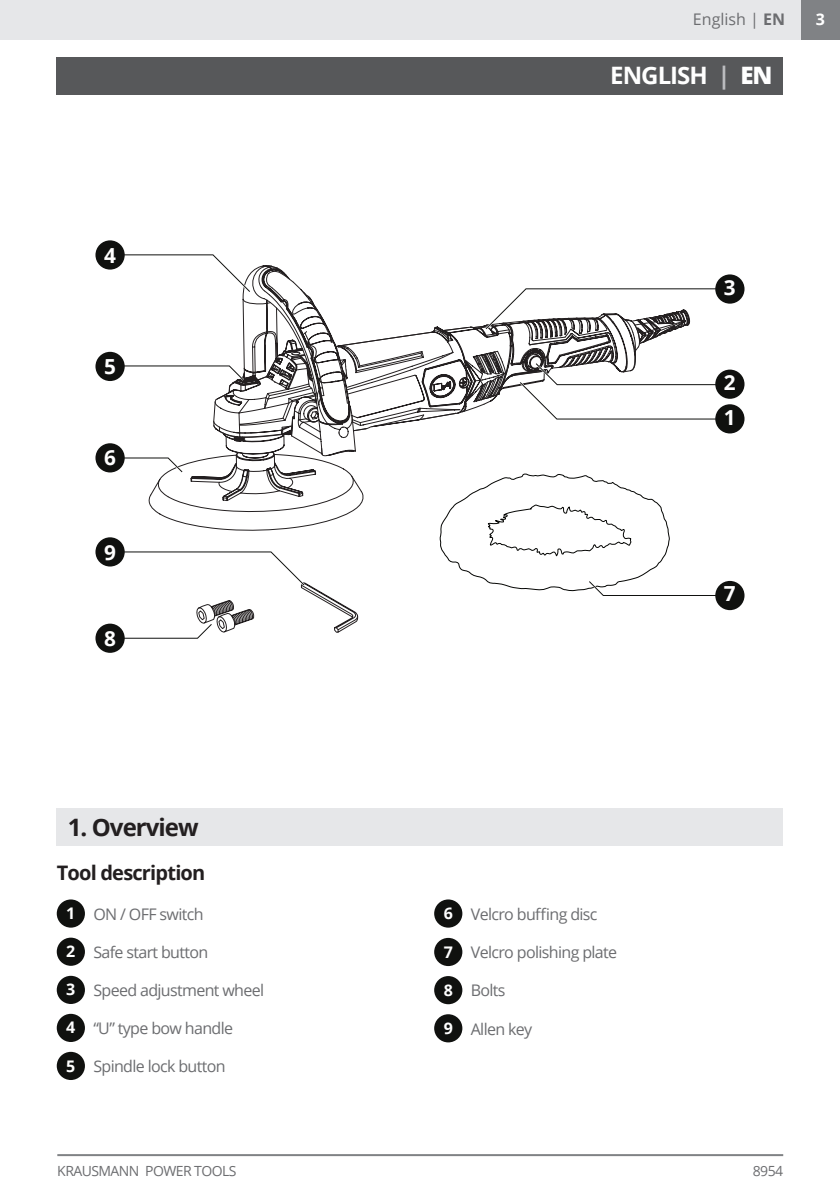
<style>
.page{position:relative;width:840px;height:1191px;background:#fff}
.page>*{position:absolute;margin:0;border:0;box-sizing:border-box;transform-origin:0 0}
.t1{font:700 24px "Open Sans";letter-spacing:-.04em;color:#231f20}
.t2{font:700 24px "Open Sans";letter-spacing:-.04em;color:#fff}
.t3{font:700 20.8px/34.6px "Open Sans";color:#fff}
.t4{font:700 20px "Open Sans";letter-spacing:-.04em;color:#231f20}
.t5{font:16px "Open Sans";letter-spacing:-.04em;color:#6c6d70}
.t6{font:16px "Open Sans";color:#6c6d70}
.t7{font:700 16px "Open Sans";color:#fff}
.t8{font:14px "Open Sans";letter-spacing:-.04em;color:#6c6d70}
.s1{font-weight:700}
.s2{color:#bcbdc0}
.s3{font-weight:800}
.s4{font-weight:700;color:#fff}
</style>
<div class="page">
<div style="left:800px;top:0;width:39px;height:40px;background:#808285"></div>
<hr style="left:57px;top:1154px;width:725px;height:2px;background:#808285">
<div style="left:57px;top:899px;width:28px;height:28px;background:#10110f;border-radius:50%"></div>
<div style="left:57px;top:937px;width:28px;height:28px;background:#10110f;border-radius:50%"></div>
<div style="left:57px;top:975px;width:28px;height:29px;background:#10110f;border-radius:50%"></div>
<div style="left:434px;top:938px;width:28px;height:28px;background:#10110f;border-radius:50%"></div>
<div style="left:434px;top:976px;width:28px;height:28px;background:#10110f;border-radius:50%"></div>
<div style="left:434px;top:1014px;width:28px;height:28px;background:#10110f;border-radius:50%"></div>
<div style="left:57px;top:808px;width:725px;height:38px;background:#e6e7e9"></div>
<div style="left:57px;top:1013px;width:28px;height:29px;background:#10110f;border-radius:50%"></div>
<div style="left:434px;top:899px;width:28px;height:28px;background:#10110f;border-radius:50%"></div>
<div style="left:57px;top:1051px;width:28px;height:29px;background:#10110f;border-radius:50%"></div>
<div style="left:57px;top:57px;width:725px;height:38px;background:#57585a"></div>
<svg style="left:104px;top:254px;width:627px;height:385px"></svg>
<div style="left:95px;top:240px;width:30px;height:29px;background:#10110f;border-radius:50%"></div>
<div style="left:95px;top:352px;width:30px;height:29px;background:#10110f;border-radius:50%"></div>
<div style="left:95px;top:443px;width:30px;height:29px;background:#10110f;border-radius:50%"></div>
<div style="left:95px;top:623px;width:30px;height:30px;background:#10110f;border-radius:50%"></div>
<div style="left:95px;top:537px;width:30px;height:29px;background:#10110f;border-radius:50%"></div>
<div style="left:714px;top:274px;width:30px;height:30px;background:#10110f;border-radius:50%"></div>
<div style="left:714px;top:369px;width:30px;height:30px;background:#10110f;border-radius:50%"></div>
<div style="left:714px;top:404px;width:30px;height:29px;background:#10110f;border-radius:50%"></div>
<div style="left:714px;top:581px;width:30px;height:29px;background:#10110f;border-radius:50%"></div>
<div style="left:0;top:0;width:800px;height:40px;background:#e6e7e9"></div>
<h2 class="t3" style="left:104px;top:237px;width:13px">4</h2>
<h2 class="t3" style="left:104px;top:348px;width:13px">5</h2>
<h2 class="t3" style="left:104px;top:440px;width:13px">6</h2>
<h2 class="t3" style="left:104px;top:534px;width:13px">9</h2>
<h2 class="t3" style="left:104px;top:620px;width:13px">8</h2>
<p class="t6" style="left:692px;top:8px;width:94px">English | <span class="s1">EN</span></p>
<h1 class="t2" style="left:610px;top:58px;width:164px">ENGLISH <span class="s2">|</span> <span class="s3">EN</span></h1>
<p class="t7" style="left:815px;top:8px;width:11px">3</p>
<h2 class="t3" style="left:723px;top:269px;width:13px">3</h2>
<h2 class="t3" style="left:723px;top:365px;width:13px">2<br>1</h2>
<h2 class="t3" style="left:723px;top:576px;width:13px">7</h2>
<h1 class="t1" style="left:68px;top:810px;width:132px">1. Overview</h1>
<p class="t4" style="left:57px;top:859px;width:150px">Tool description</p>
<p class="t7" style="left:66px;top:902px;width:11px">1</p>
<p class="t7" style="left:66px;top:940px;width:11px">2</p>
<p class="t7" style="left:66px;top:978px;width:11px">3</p>
<p class="t5" style="left:93px;top:903px;width:112px">ON / OFF switch</p>
<p class="t5" style="left:93px;top:941px;width:116px">Safe start button</p>
<p class="t5" style="left:93px;top:979px;width:172px">Speed adjustment wheel</p>
<p class="t5" style="left:66px;top:1017px;width:168px"><span class="s4">4</span> “U” type bow handle</p>
<p class="t5" style="left:66px;top:1055px;width:161px"><span class="s4">5</span> Spindle lock button</p>
<p class="t5" style="left:443px;top:903px;width:155px"><span class="s4">6</span> Velcro buffing disc</p>
<p class="t7" style="left:443px;top:940px;width:11px">7</p>
<p class="t7" style="left:443px;top:978px;width:11px">8</p>
<p class="t7" style="left:443px;top:1016px;width:11px">9</p>
<p class="t5" style="left:470px;top:941px;width:148px">Velcro polishing plate</p>
<p class="t5" style="left:470px;top:979px;width:36px">Bolts</p>
<p class="t5" style="left:470px;top:1017px;width:63px">Allen key</p>
<p class="t8" style="left:57px;top:1161px;width:181px">KRAUSMANN POWER TOOLS</p>
<p class="t8" style="left:752px;top:1161px;width:32px">8954</p>
</div>
